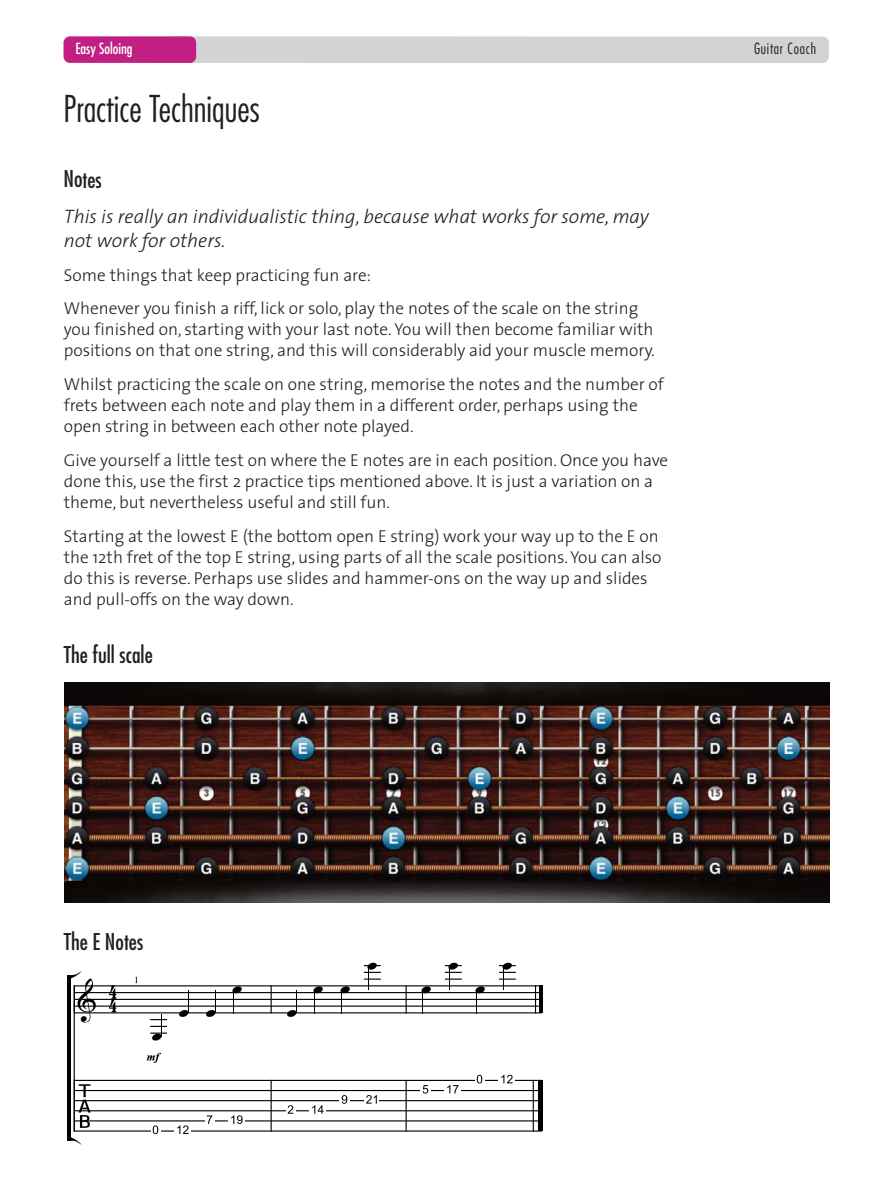
<style>
.page{position:relative;width:893px;height:1191px;background:#fff}
.page>*{position:absolute;margin:0;border:0;box-sizing:border-box;transform-origin:0 0}
.t1{font:300 condensed 36px "Futura Std";color:#231f20}
.t2{font:condensed 22.5px "Futura Std";color:#231f20}
.t3{font:italic 300 19.5px/24px "The Sans";color:#231f20}
.t4{font:300 17.25px/21px "The Sans";color:#231f20}
.t5{font:condensed 15px "Futura Std";color:#fff}
.t6{font:300 condensed 15px "Futura Std";letter-spacing:.05em;color:#231f20}
</style>
<div class="page">
<div style="left:166px;top:36px;width:663px;height:27px;background:#d1d3d4;border-radius:6px"></div>
<div style="left:64px;top:36px;width:132px;height:27px;background:#c11f84;border-radius:6px"></div>
<img style="left:65px;top:682px;width:764px;height:220px">
<hr style="left:75px;top:985px;width:196px;height:1px;background:#000">
<hr style="left:75px;top:992px;width:196px;height:1px;background:#000">
<hr style="left:75px;top:998px;width:196px;height:2px;background:#000">
<hr style="left:75px;top:1005px;width:196px;height:1px;background:#000">
<hr style="left:75px;top:1012px;width:196px;height:1px;background:#000">
<svg style="left:109px;top:985px;width:7px;height:27px"></svg>
<svg style="left:135px;top:976px;width:3px;height:7px"></svg>
<svg style="left:147px;top:1052px;width:14px;height:11px"></svg>
<svg style="left:151px;top:1013px;width:15px;height:28px"></svg>
<svg style="left:179px;top:990px;width:10px;height:27px"></svg>
<svg style="left:206px;top:990px;width:10px;height:27px"></svg>
<svg style="left:232px;top:986px;width:10px;height:27px"></svg>
<hr style="left:272px;top:985px;width:134px;height:1px;background:#000">
<hr style="left:272px;top:992px;width:134px;height:1px;background:#000">
<hr style="left:272px;top:998px;width:134px;height:2px;background:#000">
<hr style="left:272px;top:1005px;width:134px;height:1px;background:#000">
<hr style="left:272px;top:1012px;width:134px;height:1px;background:#000">
<svg style="left:271px;top:986px;width:1px;height:27px"></svg>
<svg style="left:287px;top:990px;width:10px;height:27px"></svg>
<svg style="left:313px;top:986px;width:10px;height:27px"></svg>
<svg style="left:340px;top:986px;width:10px;height:27px"></svg>
<svg style="left:364px;top:962px;width:16px;height:27px"></svg>
<hr style="left:407px;top:985px;width:134px;height:1px;background:#000">
<hr style="left:407px;top:992px;width:134px;height:1px;background:#000">
<hr style="left:407px;top:998px;width:134px;height:2px;background:#000">
<hr style="left:407px;top:1005px;width:134px;height:1px;background:#000">
<hr style="left:407px;top:1012px;width:134px;height:1px;background:#000">
<svg style="left:406px;top:986px;width:1px;height:27px"></svg>
<svg style="left:535px;top:986px;width:7px;height:27px"></svg>
<svg style="left:421px;top:986px;width:10px;height:27px"></svg>
<svg style="left:445px;top:962px;width:16px;height:27px"></svg>
<svg style="left:475px;top:986px;width:10px;height:27px"></svg>
<svg style="left:499px;top:962px;width:16px;height:27px"></svg>
<hr style="left:75px;top:1079px;width:196px;height:2px;background:#000">
<hr style="left:75px;top:1090px;width:196px;height:1px;background:#000">
<hr style="left:75px;top:1100px;width:196px;height:1px;background:#000">
<hr style="left:75px;top:1110px;width:196px;height:1px;background:#000">
<hr style="left:75px;top:1120px;width:196px;height:1px;background:#000">
<hr style="left:75px;top:1130px;width:196px;height:1px;background:#000">
<svg style="left:79px;top:1084px;width:12px;height:43px"></svg>
<svg style="left:151px;top:1125px;width:10px;height:9px"></svg>
<svg style="left:174px;top:1125px;width:17px;height:9px"></svg>
<svg style="left:205px;top:1115px;width:10px;height:8px"></svg>
<hr style="left:228px;top:1119px;width:17px;height:3px;background:#fff">
<svg style="left:231px;top:1115px;width:12px;height:9px"></svg>
<hr style="left:272px;top:1079px;width:134px;height:2px;background:#000">
<hr style="left:272px;top:1090px;width:134px;height:1px;background:#000">
<hr style="left:272px;top:1100px;width:134px;height:1px;background:#000">
<hr style="left:272px;top:1110px;width:134px;height:1px;background:#000">
<hr style="left:272px;top:1120px;width:134px;height:1px;background:#000">
<hr style="left:272px;top:1130px;width:134px;height:1px;background:#000">
<hr style="left:271px;top:1080px;width:1px;height:51px;background:#000">
<svg style="left:286px;top:1105px;width:10px;height:8px"></svg>
<hr style="left:309px;top:1109px;width:17px;height:3px;background:#fff">
<svg style="left:312px;top:1105px;width:12px;height:8px"></svg>
<svg style="left:340px;top:1095px;width:10px;height:8px"></svg>
<svg style="left:364px;top:1095px;width:15px;height:8px"></svg>
<hr style="left:407px;top:1079px;width:134px;height:2px;background:#000">
<hr style="left:407px;top:1090px;width:134px;height:1px;background:#000">
<hr style="left:407px;top:1100px;width:134px;height:1px;background:#000">
<hr style="left:407px;top:1110px;width:134px;height:1px;background:#000">
<hr style="left:407px;top:1120px;width:134px;height:1px;background:#000">
<hr style="left:407px;top:1130px;width:134px;height:1px;background:#000">
<hr style="left:406px;top:1080px;width:1px;height:51px;background:#000">
<hr style="left:538px;top:1080px;width:4px;height:51px;background:#000">
<hr style="left:533px;top:1080px;width:1px;height:51px;background:#000">
<svg style="left:421px;top:1085px;width:10px;height:8px"></svg>
<svg style="left:444px;top:1085px;width:17px;height:8px"></svg>
<svg style="left:475px;top:1074px;width:10px;height:9px"></svg>
<svg style="left:498px;top:1074px;width:17px;height:9px"></svg>
<hr style="left:74px;top:986px;width:1px;height:145px;background:#000">
<hr style="left:67px;top:975px;width:4px;height:165px;background:#000">
<svg style="left:71px;top:971px;width:26px;height:52px"></svg>
<svg style="left:67px;top:1137px;width:15px;height:8px"></svg>
<p class="t5" style="left:75px;top:42px;width:59px">Easy Soloing</p>
<p class="t6" style="left:754px;top:40px;width:64px">Guitar Coach</p>
<h1 class="t1" style="left:63px;top:89px;width:198px">Practice Techniques</h1>
<h2 class="t2" style="left:63px;top:169px;width:40px">Notes</h2>
<p class="t3" style="left:64px;top:206px;width:587px">This is really an individualistic thing, because what works for some, may not work for others.</p>
<p class="t4" style="left:64px;top:260px;width:576px;line-height:33.8px">Some things that keep practicing fun are:<br>Whenever you finish a riff, lick or solo, play the notes of the scale on the string</p>
<p class="t4" style="left:64px;top:321px;width:593px">you finished on, starting with your last note. You will then become familiar with positions on that one string, and this will considerably aid your muscle memory.</p>
<p class="t4" style="left:64px;top:375px;width:602px">Whilst practicing the scale on one string, memorise the notes and the number of frets between each note and play them in a different order, perhaps using the open string in between each other note played.</p>
<p class="t4" style="left:64px;top:451px;width:606px">Give yourself a little test on where the E notes are in each position. Once you have done this, use the first 2 practice tips mentioned above. It is just a variation on a theme, but nevertheless useful and still fun.</p>
<p class="t4" style="left:64px;top:527px;width:599px">Starting at the lowest E (the bottom open E string) work your way up to the E on the 12th fret of the top E string, using parts of all the scale positions. You can also do this is reverse. Perhaps use slides and hammer-ons on the way up and slides and pull-offs on the way down.</p>
<h2 class="t2" style="left:64px;top:644px;width:90px">The full scale</h2>
<h2 class="t2" style="left:64px;top:931px;width:81px">The E Notes</h2>
</div>
